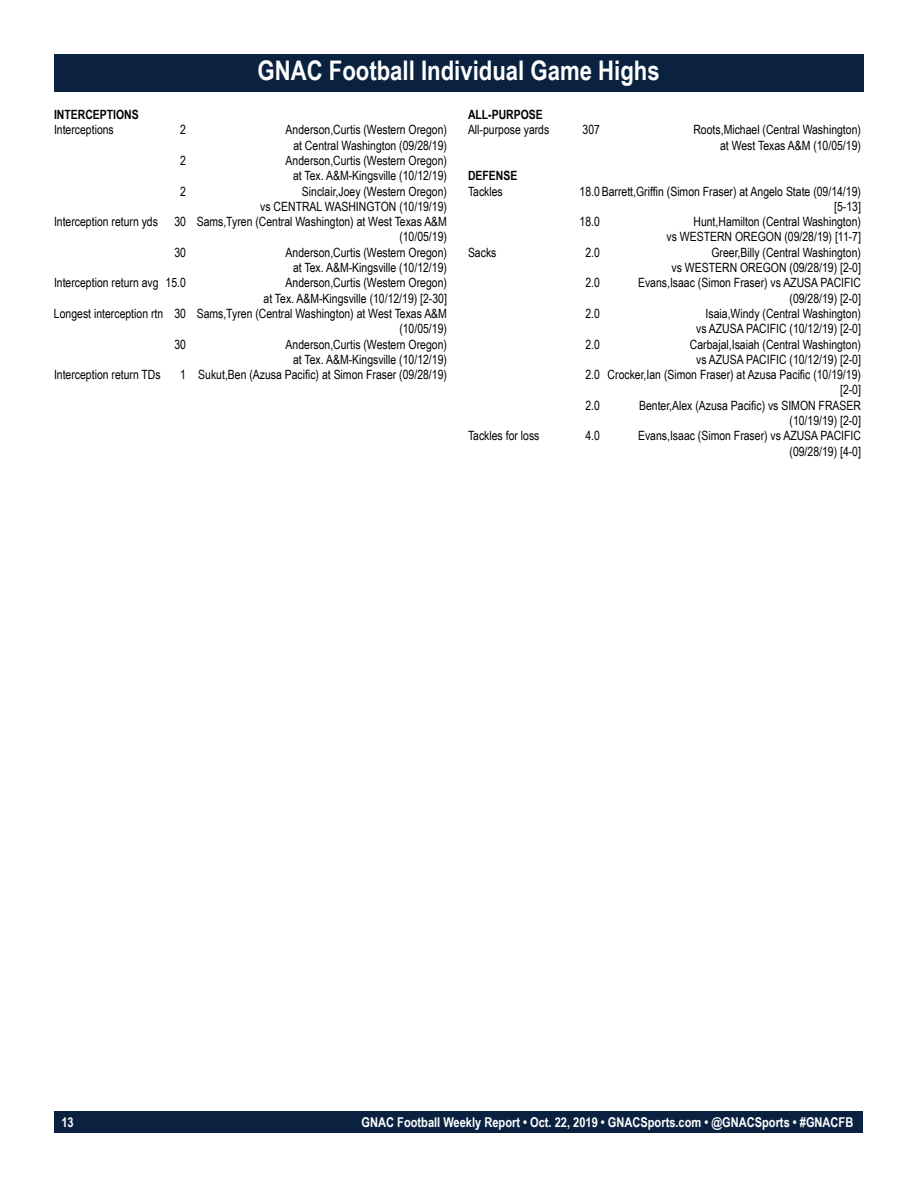
<style>
.page{position:relative;width:918px;height:1188px;background:#fff}
.page>*{position:absolute;margin:0;border:0;box-sizing:border-box;transform-origin:0 0}
.t1{font:700 27px "Arial Narrow";color:#fff}
.t2{font:700 13.5px "Arial Narrow";color:#fff}
.t3{font:12.75px/15.3px "Arial Narrow";color:#000;text-align:right}
.t4{font:700 12.75px "Arial Narrow";color:#000}
</style>
<div class="page">
<div style="left:55px;top:1111px;width:808px;height:22px;background:#0a2240"></div>
<div style="left:54px;top:54px;width:809px;height:38px;background:#0a2240"></div>
<h1 class="t1" style="left:257px;top:50px;width:404px">GNAC Football Individual Game Highs</h1>
<p class="t4" style="left:54px;top:105px;width:86px">INTERCEPTIONS</p>
<p class="t3" style="left:54px;top:122px;width:61px">Interceptions</p>
<p class="t3" style="left:180px;top:122px;width:7px">2</p>
<p class="t3" style="left:286px;top:122px;width:163px">Anderson,Curtis (Western Oregon) at Central Washington (09/28/19)</p>
<p class="t3" style="left:180px;top:152px;width:7px">2</p>
<p class="t3" style="left:286px;top:152px;width:163px;text-align:center">Anderson,Curtis (Western Oregon) at Tex. A&amp;M-Kingsville (10/12/19)</p>
<p class="t3" style="left:180px;top:183px;width:7px">2</p>
<p class="t3" style="left:260px;top:183px;width:188px">Sinclair,Joey (Western Oregon)<br>vs CENTRAL WASHINGTON (10/19/19)</p>
<p class="t3" style="left:54px;top:214px;width:106px">Interception return yds</p>
<p class="t3" style="left:174px;top:214px;width:274px">30 Sams,Tyren (Central Washington) at West Texas A&amp;M</p>
<p class="t3" style="left:399px;top:229px;width:49px">(10/05/19)</p>
<p class="t3" style="left:174px;top:244px;width:13px">30</p>
<p class="t3" style="left:286px;top:244px;width:163px;text-align:center">Anderson,Curtis (Western Oregon) at Tex. A&amp;M-Kingsville (10/12/19)</p>
<p class="t3" style="left:54px;top:275px;width:134px">Interception return avg 15.0</p>
<p class="t3" style="left:286px;top:275px;width:163px">Anderson,Curtis (Western Oregon)</p>
<p class="t3" style="left:264px;top:290px;width:185px">at Tex. A&amp;M-Kingsville (10/12/19) [2-30]</p>
<p class="t3" style="left:54px;top:305px;width:395px">Longest interception rtn 30 Sams,Tyren (Central Washington) at West Texas A&amp;M</p>
<p class="t3" style="left:399px;top:321px;width:49px">(10/05/19)</p>
<p class="t3" style="left:174px;top:336px;width:13px">30</p>
<p class="t3" style="left:286px;top:336px;width:163px;text-align:center">Anderson,Curtis (Western Oregon) at Tex. A&amp;M-Kingsville (10/12/19)</p>
<p class="t3" style="left:54px;top:367px;width:108px">Interception return TDs</p>
<p class="t3" style="left:180px;top:367px;width:268px">1 Sukut,Ben (Azusa Pacific) at Simon Fraser (09/28/19)</p>
<p class="t4" style="left:468px;top:105px;width:76px">ALL-PURPOSE</p>
<p class="t3" style="left:468px;top:122px;width:83px">All-purpose yards</p>
<p class="t3" style="left:583px;top:122px;width:19px">307</p>
<p class="t3" style="left:693px;top:122px;width:169px">Roots,Michael (Central Washington) at West Texas A&amp;M (10/05/19)</p>
<p class="t4" style="left:468px;top:166px;width:51px">DEFENSE</p>
<p class="t3" style="left:468px;top:183px;width:36px">Tackles</p>
<p class="t3" style="left:580px;top:183px;width:283px">18.0 Barrett,Griffin (Simon Fraser) at Angelo State (09/14/19)</p>
<p class="t3" style="left:834px;top:198px;width:28px">[5-13]</p>
<p class="t3" style="left:580px;top:214px;width:22px">18.0</p>
<p class="t3" style="left:667px;top:214px;width:196px">Hunt,Hamilton (Central Washington)<br>vs WESTERN OREGON (09/28/19) [11-7]</p>
<p class="t3" style="left:468px;top:244px;width:30px">Sacks</p>
<p class="t3" style="left:585px;top:244px;width:16px">2.0</p>
<p class="t3" style="left:672px;top:244px;width:191px">Greer,Billy (Central Washington)<br>vs WESTERN OREGON (09/28/19) [2-0]</p>
<p class="t3" style="left:585px;top:275px;width:16px">2.0</p>
<p class="t3" style="left:638px;top:275px;width:224px">Evans,Isaac (Simon Fraser) vs AZUSA PACIFIC (09/28/19) [2-0]</p>
<p class="t3" style="left:585px;top:305px;width:16px">2.0</p>
<p class="t3" style="left:696px;top:305px;width:166px">Isaia,Windy (Central Washington) vs AZUSA PACIFIC (10/12/19) [2-0]</p>
<p class="t3" style="left:585px;top:336px;width:16px">2.0</p>
<p class="t3" style="left:690px;top:336px;width:173px">Carbajal,Isaiah (Central Washington)</p>
<p class="t3" style="left:696px;top:351px;width:166px">vs AZUSA PACIFIC (10/12/19) [2-0]</p>
<p class="t3" style="left:585px;top:367px;width:277px">2.0 Crocker,Ian (Simon Fraser) at Azusa Pacific (10/19/19)</p>
<p class="t3" style="left:840px;top:382px;width:22px">[2-0]</p>
<p class="t3" style="left:585px;top:397px;width:16px">2.0</p>
<p class="t3" style="left:639px;top:397px;width:223px">Benter,Alex (Azusa Pacific) vs SIMON FRASER (10/19/19) [2-0]</p>
<p class="t3" style="left:468px;top:428px;width:73px">Tackles for loss</p>
<p class="t3" style="left:585px;top:428px;width:16px">4.0</p>
<p class="t3" style="left:638px;top:428px;width:224px">Evans,Isaac (Simon Fraser) vs AZUSA PACIFIC (09/28/19) [4-0]</p>
<p class="t2" style="left:61px;top:1112px;width:14px">13</p>
<p class="t2" style="left:362px;top:1112px;width:493px">GNAC Football Weekly Report • Oct. 22, 2019 • GNACSports.com • @GNACSports • #GNACFB</p>
</div>
